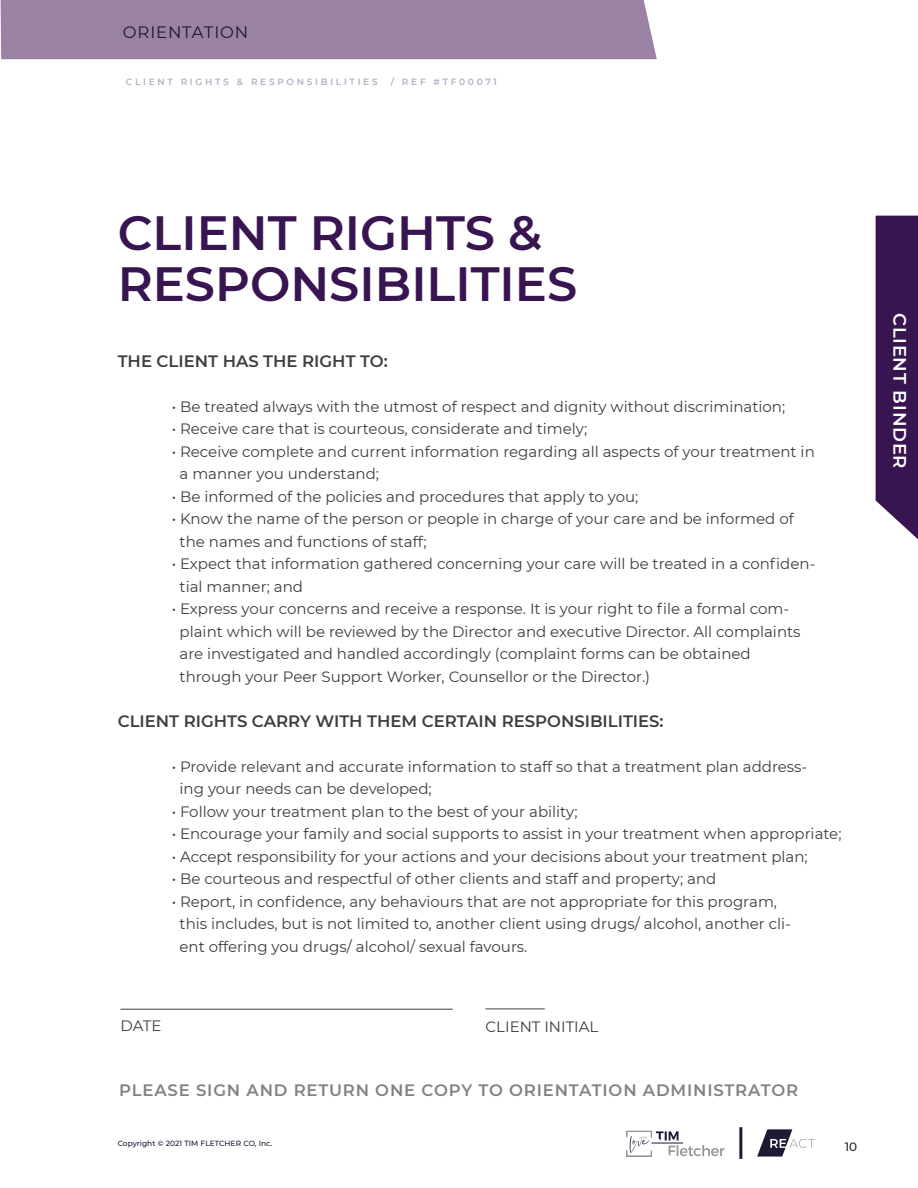
<style>
.page{position:relative;width:918px;height:1188px;background:#fff}
.page>*{position:absolute;margin:0;border:0;box-sizing:border-box;transform-origin:0 0}
.t1{font:600 48px "Montserrat";color:#381451}
.t2{font:600 18px "Montserrat";letter-spacing:.04em;color:#fff}
.t3{font:600 16.5px "Montserrat";color:#3e3e3f}
.t4{font:600 16.5px "Montserrat";letter-spacing:.05em;color:#808285}
.t5{font:16.5px "Montserrat";letter-spacing:.05em;color:#191933}
.t6{font:15px/22.5px "Montserrat";color:#3e3e3f}
.t7{font:500 12px "Montserrat";color:#231f20}
.t8{font:600 9px "Montserrat";letter-spacing:.3em;color:#b2afc4}
.t9{font:500 7.5px "Montserrat";color:#191933}
</style>
<div class="page">
<hr style="left:120px;top:1009px;width:333px;height:1px;background:#3e3e3f">
<hr style="left:486px;top:1009px;width:59px;height:1px;background:#3e3e3f">
<div style="left:1px;top:0;width:656px;height:59px;background:#9a82a4"></div>
<div style="left:876px;top:216px;width:42px;height:323px;background:#381451"></div>
<svg style="left:626px;top:1131px;width:99px;height:26px"></svg>
<hr style="left:739px;top:1127px;width:3px;height:32px;background:#191933">
<svg style="left:757px;top:1129px;width:58px;height:28px"></svg>
<p class="t5" style="left:123px;top:20px;width:127px">ORIENTATION</p>
<p class="t8" style="left:126px;top:76px;width:253px">CLIENT RIGHTS &amp; RESPONSIBILITIES</p>
<p class="t8" style="left:391px;top:76px;width:108px">/ REF #TF00071</p>
<p class="t1" style="left:118px;top:199px;width:426px">CLIENT RIGHTS &amp;</p>
<p class="t1" style="left:118px;top:250px;width:461px">RESPONSIBILITIES</p>
<p class="t3" style="left:118px;top:349px;width:272px">THE CLIENT HAS THE RIGHT TO:</p>
<p class="t6" style="left:172px;top:395px;width:615px">• Be treated always with the utmost of respect and dignity without discrimination;</p>
<p class="t6" style="left:172px;top:417px;width:417px">• Receive care that is courteous, considerate and timely;</p>
<p class="t6" style="left:180px;top:440px;width:637px;text-indent:-8px">• Receive complete and current information regarding all aspects of your treatment in a manner you understand;</p>
<p class="t6" style="left:172px;top:485px;width:468px">• Be informed of the policies and procedures that apply to you;</p>
<p class="t6" style="left:180px;top:507px;width:616px;text-indent:-8px">• Know the name of the person or people in charge of your care and be informed of the names and functions of staff;</p>
<p class="t6" style="left:180px;top:552px;width:637px;text-indent:-8px">• Expect that information gathered concerning your care will be treated in a confiden&shy;tial manner; and</p>
<p class="t6" style="left:180px;top:597px;width:623px;text-indent:-8px">• Express your concerns and receive a response. It is your right to file a formal com&shy;plaint which will be reviewed by the Director and executive Director. All complaints are investigated and handled accordingly (complaint forms can be obtained through your Peer Support Worker, Counsellor or the Director.)</p>
<p class="t3" style="left:118px;top:709px;width:547px">CLIENT RIGHTS CARRY WITH THEM CERTAIN RESPONSIBILITIES:</p>
<p class="t6" style="left:180px;top:755px;width:629px;text-indent:-8px">• Provide relevant and accurate information to staff so that a treatment plan address&shy;ing your needs can be developed;</p>
<p class="t6" style="left:172px;top:800px;width:407px">• Follow your treatment plan to the best of your ability;</p>
<p class="t6" style="left:172px;top:822px;width:671px">• Encourage your family and social supports to assist in your treatment when appropriate;</p>
<p class="t6" style="left:172px;top:845px;width:638px">• Accept responsibility for your actions and your decisions about your treatment plan;</p>
<p class="t6" style="left:172px;top:867px;width:546px">• Be courteous and respectful of other clients and staff and property; and</p>
<p class="t6" style="left:180px;top:890px;width:613px;text-indent:-8px">• Report, in confidence, any behaviours that are not appropriate for this program, this includes, but is not limited to, another client using drugs/ alcohol, another cli&shy;ent offering you drugs/ alcohol/ sexual favours.</p>
<p class="t6" style="left:120px;top:1014px;width:43px">DATE</p>
<p class="t6" style="left:486px;top:1015px;width:114px">CLIENT INITIAL</p>
<p class="t4" style="left:119px;top:1078px;width:680px">PLEASE SIGN AND RETURN ONE COPY TO ORIENTATION ADMINISTRATOR</p>
<p class="t9" style="left:118px;top:1139px;width:156px">Copyright © 2021 TIM FLETCHER CO, Inc.</p>
<p class="t7" style="left:845px;top:1138px;width:14px">10</p>
<p class="t2" style="left:913px;top:313px;width:157px;rotate:90deg">CLIENT BINDER</p>
</div>
